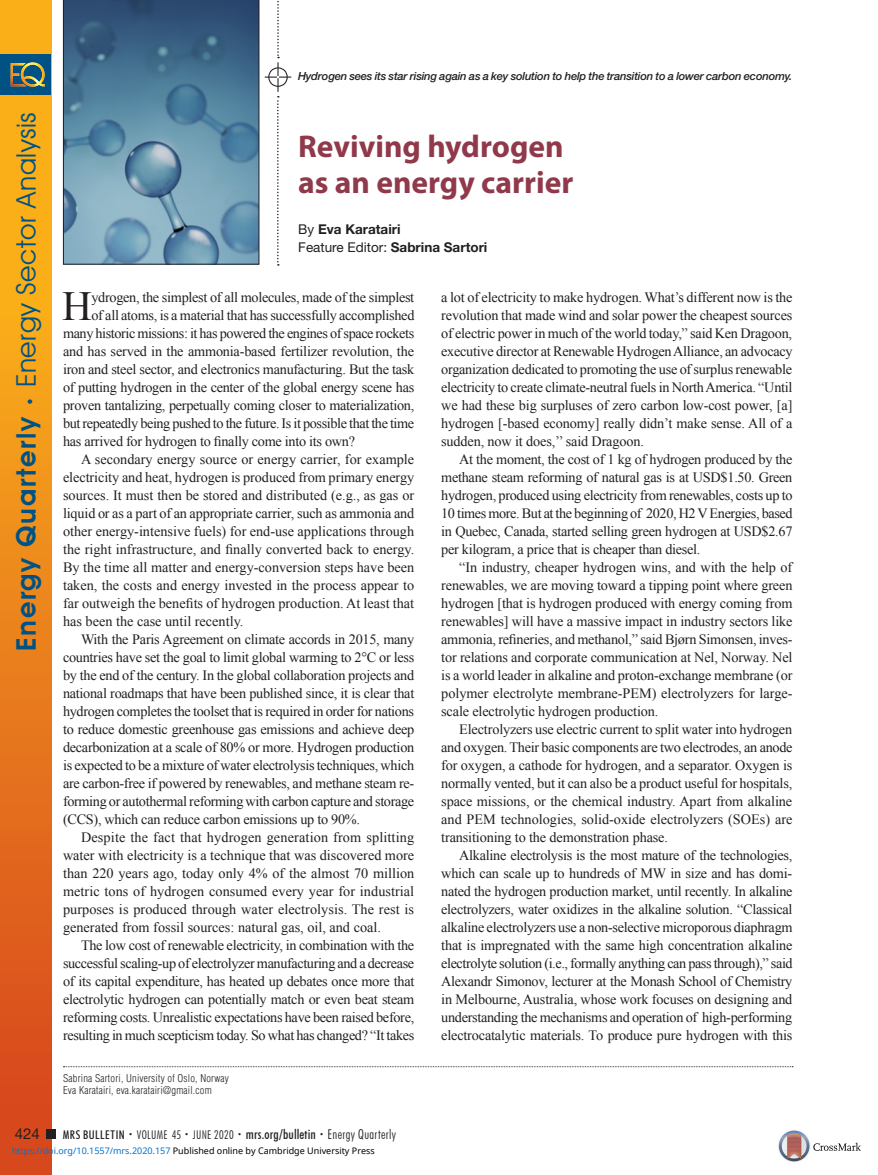
<style>
.page{position:relative;width:878px;height:1175px;background:#fff}
.page>*{position:absolute;margin:0;border:0;box-sizing:border-box;transform-origin:0 0}
.t1{font:41.4px "Times New Roman";color:#231f20}
.t2{font:700 31.5px/36px "Myriad Pro";color:#90394b}
.t3{font:27px "Avant Garde IT Cby BT";letter-spacing:.02em;color:#005284}
.t4{font:15px "Helvetica Neue LT Std";color:#231f20}
.t5{font:14.25px/18px "Times New Roman";letter-spacing:-.02em;color:#231f20;text-align:justify}
.t6{font:14.25px "Times New Roman";color:#231f20}
.t7{font:14.25px "Times New Roman";letter-spacing:.005em;color:#231f20}
.t8{font:14.25px "Times New Roman";letter-spacing:.01em;color:#231f20}
.t9{font:700 13.5px/18px "Helvetica Neue LT Std";color:#231f20}
.t10{font:300 condensed 12px "Futura BT";letter-spacing:.025em;color:#231f20}
.t11{font:italic 500 11.25px "Helvetica Neue LT Std";letter-spacing:-.02em;color:#231f20}
.t12{font:300 condensed 10.5px/12px "Helvetica LT Std";letter-spacing:.02em;color:#231f20}
.t13{font:9px "Noto Sans";color:#000}
.s1{font-weight:600}
.s2{font-weight:600;font-size:15px}
.s3{font-weight:400}
.s4{font-weight:500}
.s5{font-size:7.5px}
.s6{font-weight:500;font-size:13.5px}
.s7{font-size:13.5px}
.s8{color:#0172cf}
</style>
<div class="page">
<svg style="left:0;top:0;width:51px;height:1174px;background:#ea831b"></svg>
<div style="left:0;top:54px;width:51px;height:40px;background:#005284"></div>
<img style="left:11px;top:62px;width:34px;height:25px">
<div style="left:46px;top:1129px;width:10px;height:9px;background:#231f20"></div>
<svg style="left:265px;top:1px;width:26px;height:265px"></svg>
<svg style="left:63px;top:1066px;width:730px;height:1px"></svg>
<svg style="left:63px;top:0;width:196px;height:264px;background:#59829d"></svg>
<img style="left:778px;top:1130px;width:83px;height:32px">
<h3 class="t3" style="left:10px;top:651px;width:540px;rotate:-90deg"><span class="s1">Energy Quarterly</span> <span class="s2">•</span> Energy Sector Analysis</h3>
<p class="t11" style="left:298px;top:70px;width:496px">Hydrogen sees its star rising again as a key solution to help the transition to a lower carbon economy.</p>
<h2 class="t2" style="left:298px;top:128px;width:276px">Reviving hydrogen as an energy carrier</h2>
<p class="t9" style="left:298px;top:220px;width:191px"><span class="s3">By</span> Eva Karatairi<br><span class="s3">Feature Editor:</span> Sabrina Sartori</p>
<h1 class="t1" style="left:62px;top:278px;width:31px">H</h1>
<p class="t5" style="left:91px;top:288px;width:324px">ydrogen, the simplest of all molecules, made of the simplest</p>
<p class="t5" style="left:91px;top:306px;width:324px">of all atoms, is a material that has successfully accomplished</p>
<p class="t5" style="left:63px;top:324px;width:353px">many historic missions: it has powered the engines of space rockets</p>
<p class="t5" style="left:63px;top:342px;width:352px">and has served in the ammonia-based fertilizer revolution, the</p>
<p class="t5" style="left:63px;top:360px;width:353px">iron and steel sector, and electronics manufacturing. But the task</p>
<p class="t5" style="left:63px;top:378px;width:353px">of putting hydrogen in the center of the global energy scene has</p>
<p class="t5" style="left:63px;top:395px;width:353px">proven tantalizing, perpetually coming closer to materialization,</p>
<p class="t5" style="left:63px;top:413px;width:353px">but repeatedly being pushed to the future. Is it possible that the time</p>
<p class="t5" style="left:63px;top:431px;width:293px">has arrived for hydrogen to finally come into its own?</p>
<p class="t6" style="left:81px;top:449px;width:335px">A secondary energy source or energy carrier, for example</p>
<p class="t5" style="left:63px;top:467px;width:353px">electricity and heat, hydrogen is produced from primary energy</p>
<p class="t6" style="left:63px;top:485px;width:353px">sources. It must then be stored and distributed (e.g., as gas or</p>
<p class="t5" style="left:63px;top:503px;width:353px">liquid or as a part of an appropriate carrier, such as ammonia and</p>
<p class="t6" style="left:63px;top:521px;width:353px">other energy-intensive fuels) for end-use applications through</p>
<p class="t6" style="left:63px;top:539px;width:353px">the right infrastructure, and finally converted back to energy.</p>
<p class="t6" style="left:63px;top:557px;width:353px">By the time all matter and energy-conversion steps have been</p>
<p class="t6" style="left:63px;top:575px;width:352px">taken, the costs and energy invested in the process appear to</p>
<p class="t6" style="left:63px;top:593px;width:353px">far outweigh the benefits of hydrogen production. At least that</p>
<p class="t6" style="left:63px;top:611px;width:182px">has been the case until recently.</p>
<p class="t5" style="left:81px;top:629px;width:335px">With the Paris Agreement on climate accords in 2015, many</p>
<p class="t5" style="left:63px;top:647px;width:353px">countries have set the goal to limit global warming to 2°C or less</p>
<p class="t5" style="left:63px;top:665px;width:353px">by the end of the century. In the global collaboration projects and</p>
<p class="t5" style="left:63px;top:683px;width:353px">national roadmaps that have been published since, it is clear that</p>
<p class="t5" style="left:63px;top:701px;width:352px">hydrogen completes the toolset that is required in order for nations</p>
<p class="t5" style="left:63px;top:719px;width:353px">to reduce domestic greenhouse gas emissions and achieve deep</p>
<p class="t5" style="left:63px;top:737px;width:353px">decarbonization at a scale of 80% or more. Hydrogen production</p>
<p class="t5" style="left:63px;top:755px;width:352px">is expected to be a mixture of water electrolysis techniques, which</p>
<p class="t5" style="left:63px;top:773px;width:353px">are carbon-free if powered by renewables, and methane steam re-</p>
<p class="t5" style="left:63px;top:791px;width:352px">forming or autothermal reforming with carbon capture and storage</p>
<p class="t5" style="left:63px;top:809px;width:298px">(CCS), which can reduce carbon emissions up to 90%.</p>
<p class="t8" style="left:81px;top:827px;width:335px">Despite the fact that hydrogen generation from splitting</p>
<p class="t6" style="left:63px;top:845px;width:353px">water with electricity is a technique that was discovered more</p>
<p class="t6" style="left:63px;top:863px;width:353px">than 220 years ago, today only 4% of the almost 70 million</p>
<p class="t7" style="left:63px;top:881px;width:353px">metric tons of hydrogen consumed every year for industrial</p>
<p class="t7" style="left:63px;top:899px;width:352px">purposes is produced through water electrolysis. The rest is</p>
<p class="t6" style="left:63px;top:917px;width:319px">generated from fossil sources: natural gas, oil, and coal.</p>
<p class="t5" style="left:81px;top:935px;width:335px">The low cost of renewable electricity, in combination with the</p>
<p class="t5" style="left:63px;top:953px;width:353px">successful scaling-up of electrolyzer manufacturing and a decrease</p>
<p class="t5" style="left:63px;top:971px;width:353px">of its capital expenditure, has heated up debates once more that</p>
<p class="t5" style="left:63px;top:989px;width:353px">electrolytic hydrogen can potentially match or even beat steam</p>
<p class="t5" style="left:63px;top:1007px;width:353px">reforming costs. Unrealistic expectations have been raised before,</p>
<p class="t5" style="left:63px;top:1025px;width:353px">resulting in much scepticism today. So what has changed? “It takes</p>
<p class="t12" style="left:63px;top:1072px;width:167px">Sabrina Sartori, University of Oslo, Norway<br>Eva Karatairi, eva.karatairi@gmail.com</p>
<p class="t5" style="left:441px;top:287px;width:353px">a lot of electricity to make hydrogen. What’s different now is the revolution that made wind and solar power the cheapest sources of electric power in much of the world today,” said Ken Dragoon, executive director at Renewable Hydrogen Alliance, an advocacy organization dedicated to promoting the use of surplus renewable electricity to create climate-neutral fuels in North America. “Until we had these big surpluses of zero carbon low-cost power, [a] hydrogen [-based economy] really didn’t make sense. All of a sudden, now it does,’’ said Dragoon.</p>
<p class="t5" style="left:441px;top:449px;width:353px;text-indent:18px">At the moment, the cost of 1 kg of hydrogen produced by the methane steam reforming of natural gas is at USD$1.50. Green hydrogen, produced using electricity from renewables, costs up to 10 times more. But at the beginning of 2020, H2 V Energies, based in Quebec, Canada, started selling green hydrogen at USD$2.67 per kilogram, a price that is cheaper than diesel.</p>
<p class="t5" style="left:441px;top:557px;width:353px;text-indent:18px">“In industry, cheaper hydrogen wins, and with the help of renewables, we are moving toward a tipping point where green hydrogen [that is hydrogen produced with energy coming from renewables] will have a massive impact in industry sectors like ammonia, refineries, and methanol,” said Bjørn Simonsen, inves&shy;tor relations and corporate communication at Nel, Norway. Nel is a world leader in alkaline and proton-exchange membrane (or polymer electrolyte membrane-PEM) electrolyzers for large&shy;scale electrolytic hydrogen production.</p>
<p class="t5" style="left:441px;top:719px;width:353px;text-indent:18px">Electrolyzers use electric current to split water into hydrogen and oxygen. Their basic components are two electrodes, an anode for oxygen, a cathode for hydrogen, and a separator. Oxygen is normally vented, but it can also be a product useful for hospitals, space missions, or the chemical industry. Apart from alkaline and PEM technologies, solid-oxide electrolyzers (SOEs) are transitioning to the demonstration phase.</p>
<p class="t5" style="left:441px;top:845px;width:353px;text-indent:18px">Alkaline electrolysis is the most mature of the technologies, which can scale up to hundreds of MW in size and has domi&shy;nated the hydrogen production market, until recently. In alkaline electrolyzers, water oxidizes in the alkaline solution. “Classical alkaline electrolyzers use a non-selective microporous diaphragm that is impregnated with the same high concentration alkaline electrolyte solution (i.e., formally anything can pass through),” said Alexandr Simonov, lecturer at the Monash School of Chemistry in Melbourne, Australia, whose work focuses on designing and understanding the mechanisms and operation of high-performing electrocatalytic materials. To produce pure hydrogen with this</p>
<p class="t4" style="left:15px;top:1124px;width:27px">424</p>
<p class="t10" style="left:63px;top:1127px;width:335px"><span class="s4">MRS BULLETIN</span> <span class="s5">•</span> VOLUME 45 <span class="s5">•</span> JUNE 2020 <span class="s5">•</span> <span class="s6">mrs.org/bulletin</span> <span class="s5">•</span> <span class="s7">Energy Quarterly</span></p>
<p class="t13" style="left:12px;top:1143px;width:364px"><span class="s8">https://doi.org/10.1557/mrs.2020.157</span> Published online by Cambridge University Press</p>
</div>
